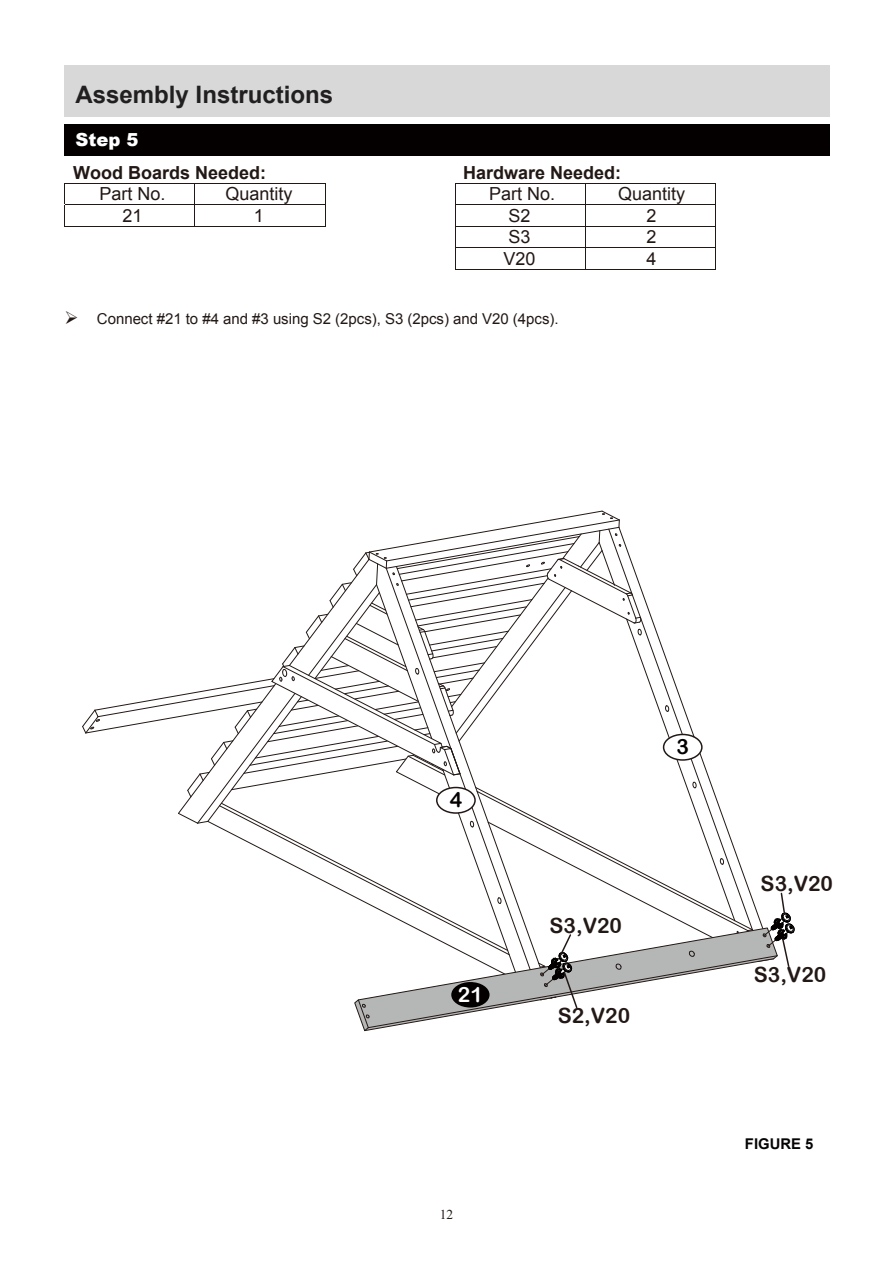
<style>
.page{position:relative;width:893px;height:1263px;background:#fff}
.page>*{position:absolute;margin:0;border:0;box-sizing:border-box;transform-origin:0 0}
.t1{font:700 24px "Arial";color:#211f20}
.t2{font:21px "Arial Rounded MT Bold";color:#221815}
.t3{font:21px "Arial Rounded MT Bold";color:#fff}
.t4{font:21px "Arial Rounded MT Bold";color:#040000}
.t5{font:18px/21.6px "Arial";color:#221815}
.t6{font:700 18px "Arial";color:#221815}
.t7{font:900 18px "Arial";color:#fff}
.t8{font:15px "Arial";color:#221815}
.t9{font:700 14.85px "Arial";color:#060304}
.t10{font:13.5px "Times New Roman";color:#221815}
</style>
<div class="page">
<hr style="left:65px;top:183px;width:260px;height:1px;background:#221815">
<hr style="left:455px;top:183px;width:260px;height:1px;background:#221815">
<hr style="left:65px;top:204px;width:260px;height:1px;background:#221815">
<hr style="left:455px;top:204px;width:260px;height:1px;background:#221815">
<svg style="left:325px;top:183px;width:1px;height:43px"></svg>
<hr style="left:65px;top:226px;width:260px;height:1px;background:#221815">
<hr style="left:455px;top:247px;width:260px;height:1px;background:#221815">
<svg style="left:585px;top:184px;width:1px;height:85px"></svg>
<svg style="left:715px;top:184px;width:1px;height:85px"></svg>
<svg style="left:455px;top:184px;width:1px;height:85px"></svg>
<hr style="left:455px;top:226px;width:260px;height:1px;background:#221815">
<hr style="left:455px;top:269px;width:260px;height:1px;background:#221815">
<svg style="left:82px;top:510px;width:713px;height:522px"></svg>
<div style="left:65px;top:124px;width:765px;height:32px;background:#040000"></div>
<div style="left:65px;top:65px;width:765px;height:51px;background:#d8d8d8"></div>
<h1 class="t1" style="left:75px;top:78px;width:259px">Assembly Instructions</h1>
<p class="t7" style="left:75px;top:126px;width:64px">Step 5</p>
<p class="t6" style="left:73px;top:161px;width:195px">Wood Boards Needed:</p>
<p class="t6" style="left:463px;top:161px;width:159px">Hardware Needed:</p>
<p class="t5" style="left:100px;top:183px;width:68px">Part No.</p>
<p class="t5" style="left:225px;top:183px;width:69px">Quantity</p>
<p class="t5" style="left:489px;top:183px;width:68px">Part No.</p>
<p class="t5" style="left:618px;top:183px;width:69px">Quantity</p>
<p class="t5" style="left:123px;top:205px;width:22px">21</p>
<p class="t5" style="left:254px;top:205px;width:12px">1</p>
<p class="t5" style="left:503px;top:226px;width:34px">S3<br>V20</p>
<p class="t5" style="left:646px;top:226px;width:12px">2<br>4</p>
<p class="t5" style="left:508px;top:205px;width:24px">S2</p>
<p class="t5" style="left:647px;top:205px;width:12px">2</p>
<p class="t8" style="left:65px;top:309px;width:495px">➢ Connect #21 to #4 and #3 using S2 (2pcs), S3 (2pcs) and V20 (4pcs).</p>
<h2 class="t4" style="left:450px;top:787px;width:14px">4</h2>
<h2 class="t3" style="left:458px;top:982px;width:26px">21</h2>
<p class="t10" style="left:440px;top:1204px;width:15px">12</p>
<h2 class="t4" style="left:676px;top:734px;width:14px">3</h2>
<h2 class="t2" style="left:550px;top:913px;width:74px">S3,V20</h2>
<h2 class="t2" style="left:558px;top:1003px;width:74px">S2,V20</h2>
<h2 class="t2" style="left:761px;top:871px;width:74px">S3,V20</h2>
<h2 class="t2" style="left:754px;top:962px;width:74px">S3,V20</h2>
<p class="t9" style="left:745px;top:1134px;width:70px">FIGURE 5</p>
</div>
